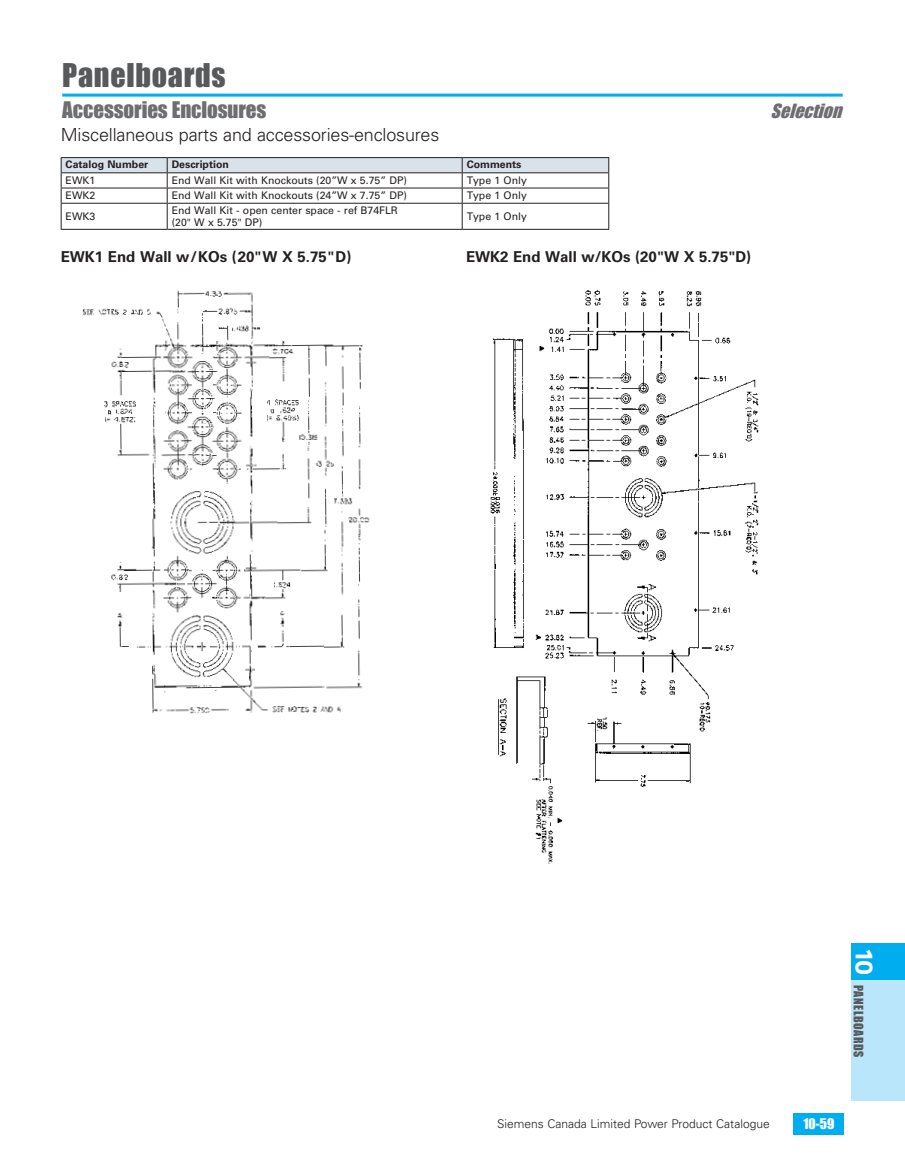
<style>
.page{position:relative;width:905px;height:1175px;background:#fff}
.page>*{position:absolute;margin:0;border:0;box-sizing:border-box;transform-origin:0 0}
.t1{font:30px "Impact";letter-spacing:.025em;color:#58595b}
.t2{font:21px "Impact";letter-spacing:-.005em;color:#6d6e71}
.t3{font:300 18px "Univers LT Std";letter-spacing:-.01em;color:#231f20}
.t4{font:italic 18px "Impact";color:#6d6e71}
.t5{font:700 15px "Univers LT Std";color:#231f20}
.t6{font:13.5px "Impact";color:#fff}
.t7{font:300 12px "Univers LT Std";color:#231f20}
.t8{font:12px "Impact";letter-spacing:.05em;color:#58595b}
.t9{font:10.5px/12px "Univers LT Std";color:#231f20}
.t10{font:700 10.5px "Univers LT Std";color:#231f20}
.s1{font-family:"Siemens Sans";font-weight:900;font-size:24px;color:#fff}
</style>
<div class="page">
<div style="left:793px;top:1113px;width:51px;height:21px;background:#00aeef"></div>
<div style="left:850px;top:979px;width:54px;height:121px;background:#b9e6fa"></div>
<div style="left:850px;top:943px;width:54px;height:37px;background:#00aeef"></div>
<hr style="left:61px;top:229px;width:106px;height:1px;background:#231f20">
<hr style="left:167px;top:229px;width:295px;height:1px;background:#231f20">
<hr style="left:462px;top:229px;width:147px;height:1px;background:#231f20">
<hr style="left:61px;top:157px;width:106px;height:1px;background:#231f20">
<hr style="left:167px;top:157px;width:295px;height:1px;background:#231f20">
<hr style="left:462px;top:157px;width:147px;height:1px;background:#231f20">
<svg style="left:61px;top:158px;width:548px;height:71px"></svg>
<hr style="left:61px;top:172px;width:106px;height:1px;background:#231f20">
<hr style="left:167px;top:172px;width:295px;height:1px;background:#231f20">
<hr style="left:462px;top:172px;width:147px;height:1px;background:#231f20">
<img style="left:490px;top:290px;width:269px;height:574px">
<img style="left:82px;top:290px;width:288px;height:424px">
<div style="left:272px;top:273px;width:272px;height:48px;background:#fff"></div>
<hr style="left:62px;top:94px;width:780px;height:3px;background:#00aeef">
<h1 class="t1" style="left:62px;top:52px;width:165px">Panelboards</h1>
<h2 class="t2" style="left:62px;top:93px;width:206px">Accessories Enclosures</h2>
<h3 class="t4" style="left:770px;top:97px;width:79px">Selection</h3>
<h3 class="t3" style="left:61px;top:124px;width:380px">Miscellaneous parts and accessories-enclosures</h3>
<p class="t10" style="left:66px;top:158px;width:84px">Catalog Number</p>
<p class="t10" style="left:172px;top:158px;width:59px">Description</p>
<p class="t10" style="left:466px;top:158px;width:56px">Comments</p>
<p class="t9" style="left:66px;top:174px;width:31px">EWK1</p>
<p class="t9" style="left:172px;top:174px;width:237px">End Wall Kit with Knockouts (20”W x 5.75” DP)</p>
<p class="t9" style="left:466px;top:174px;width:62px">Type 1 Only</p>
<p class="t9" style="left:66px;top:189px;width:31px">EWK2</p>
<p class="t9" style="left:172px;top:189px;width:237px">End Wall Kit with Knockouts (24”W x 7.75” DP)</p>
<p class="t9" style="left:466px;top:189px;width:62px">Type 1 Only</p>
<p class="t9" style="left:66px;top:210px;width:31px">EWK3</p>
<p class="t9" style="left:172px;top:204px;width:228px">End Wall Kit - open center space - ref B74FLR (20" W x 5.75" DP)</p>
<p class="t9" style="left:466px;top:210px;width:62px">Type 1 Only</p>
<h3 class="t5" style="left:61px;top:248px;width:292px">EWK1 End Wall w/KOs (20"W X 5.75"D)</h3>
<h3 class="t5" style="left:466px;top:248px;width:287px">EWK2 End Wall w/KOs (20"W X 5.75"D)</h3>
<p class="t8" style="left:868px;top:948px;width:111px;rotate:90deg"><span class="s1">10</span> PANELBOARDS</p>
<p class="t7" style="left:497px;top:1116px;width:274px">Siemens Canada Limited Power Product Catalogue</p>
<p class="t6" style="left:803px;top:1113px;width:32px">10-59</p>
</div>
